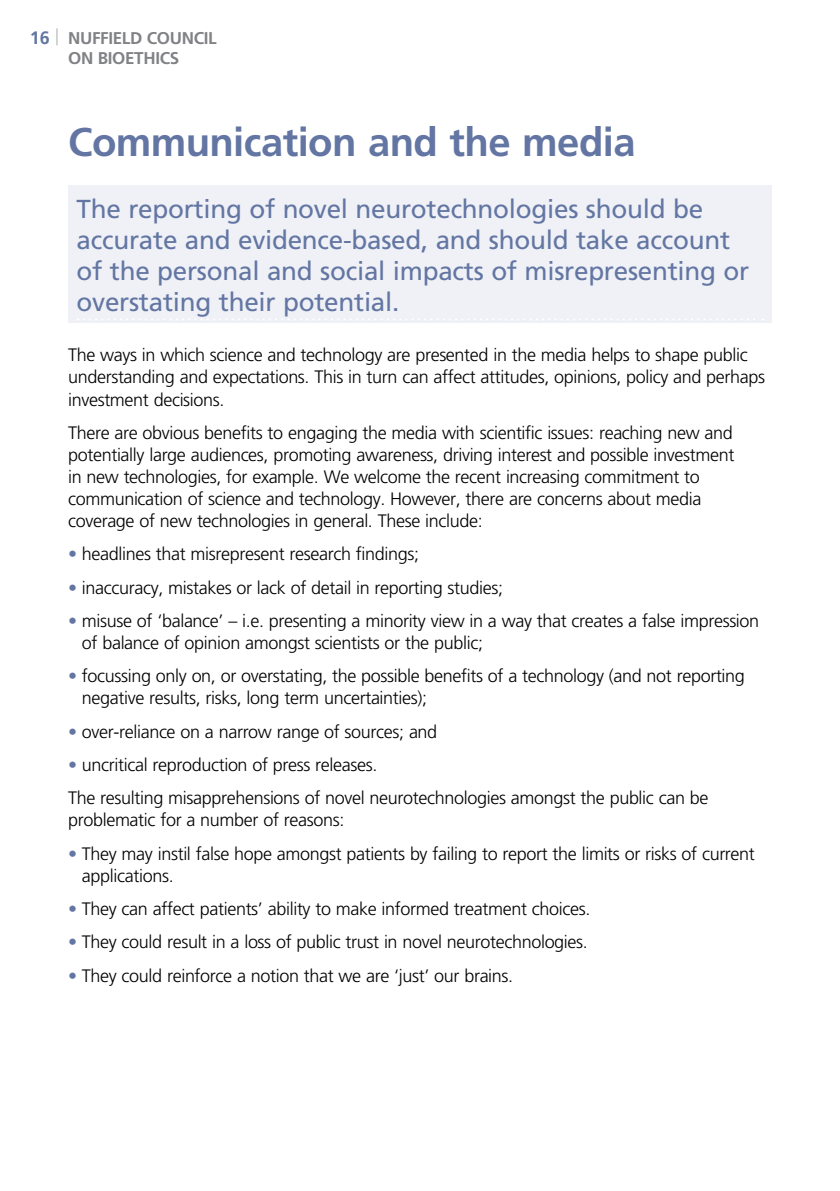
<style>
.page{position:relative;width:840px;height:1191px;background:#fff}
.page>*{position:absolute;margin:0;border:0;box-sizing:border-box;transform-origin:0 0}
.t1{font:700 40px "Frutiger";letter-spacing:-.015em;color:#6376a3}
.t2{font:26px/31px "Frutiger";letter-spacing:-.01em;color:#6376a3}
.t3{font:300 18px/22px "Frutiger";letter-spacing:-.02em;color:#000}
.t4{font:700 17px/20.4px "Frutiger";letter-spacing:-.02em;color:#808285;text-align:center}
.s1{font-size:18px;color:#6376a3}
.s2{color:#6376a3}
</style>
<div class="page">
<div style="left:68px;top:185px;width:703px;height:138px;background:#eff1f6"></div>
<svg style="left:78px;top:319px;width:685px;height:1px"></svg>
<svg style="left:56px;top:28px;width:1px;height:17px"></svg>
<p class="t4" style="left:30px;top:27px;width:188px"><span class="s1">16</span> NUFFIELD COUNCIL<br>ON BIOETHICS</p>
<h1 class="t1" style="left:68px;top:118px;width:568px">Communication and the media</h1>
<h2 class="t2" style="left:77px;top:193px;width:674px">The reporting of novel neurotechnologies should be accurate and evidence-based, and should take account of the personal and social impacts of misrepresenting or overstating their potential.</h2>
<p class="t3" style="left:68px;top:344px;width:698px">The ways in which science and technology are presented in the media helps to shape public understanding and expectations. This in turn can affect attitudes, opinions, policy and perhaps investment decisions.</p>
<p class="t3" style="left:68px;top:421px;width:667px">There are obvious benefits to engaging the media with scientific issues: reaching new and potentially large audiences, promoting awareness, driving interest and possible investment in new technologies, for example. We welcome the recent increasing commitment to communication of science and technology. However, there are concerns about media coverage of new technologies in general. These include:</p>
<p class="t3" style="left:68px;top:543px;width:352px"><span class="s2">•</span> headlines that misrepresent research findings;</p>
<p class="t3" style="left:68px;top:576px;width:436px"><span class="s2">•</span> inaccuracy, mistakes or lack of detail in reporting studies;</p>
<p class="t3" style="left:82px;top:609px;width:678px;text-indent:-14px"><span class="s2">•</span> misuse of ‘balance’ – i.e. presenting a minority view in a way that creates a false impression of balance of opinion amongst scientists or the public;</p>
<p class="t3" style="left:82px;top:665px;width:664px;text-indent:-14px"><span class="s2">•</span> focussing only on, or overstating, the possible benefits of a technology (and not reporting negative results, risks, long term uncertainties);</p>
<p class="t3" style="left:68px;top:720px;width:370px"><span class="s2">•</span> over-reliance on a narrow range of sources; and</p>
<p class="t3" style="left:68px;top:748px;width:641px;line-height:33.4px"><span class="s2">•</span> uncritical reproduction of press releases.<br>The resulting misapprehensions of novel neurotechnologies amongst the public can be</p>
<p class="t3" style="left:68px;top:809px;width:277px">problematic for a number of reasons:</p>
<p class="t3" style="left:82px;top:842px;width:674px;text-indent:-14px"><span class="s2">•</span> They may instil false hope amongst patients by failing to report the limits or risks of current applications.</p>
<p class="t3" style="left:68px;top:897px;width:523px"><span class="s2">•</span> They can affect patients’ ability to make informed treatment choices.</p>
<p class="t3" style="left:68px;top:931px;width:521px"><span class="s2">•</span> They could result in a loss of public trust in novel neurotechnologies.</p>
<p class="t3" style="left:68px;top:964px;width:446px"><span class="s2">•</span> They could reinforce a notion that we are ‘just’ our brains.</p>
</div>
